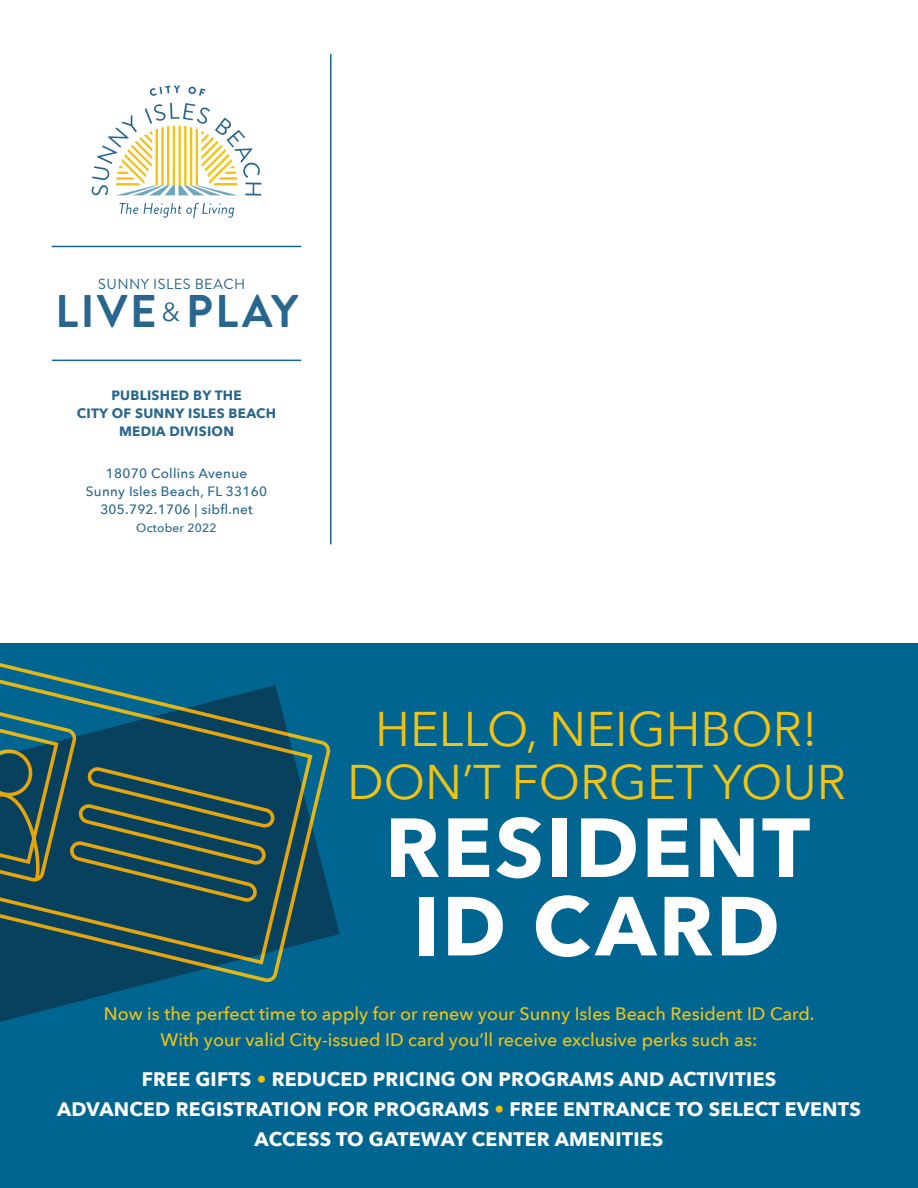
<style>
.page{position:relative;width:918px;height:1188px;background:#fff}
.page>*{position:absolute;margin:0;border:0;box-sizing:border-box;transform-origin:0 0}
.t1{font:700 82.65px/78.4px "Avenir Next";letter-spacing:.03em;color:#fff;text-align:center}
.t2{font:48.6px/52.8px "Avenir Next";color:#f1c315;text-align:center}
.t3{font:700 45.75px "Brandon Grotesque";letter-spacing:.05em;color:#28668e}
.t4{font:700 19.5px/30px "Avenir Next";letter-spacing:.01em;color:#fff;text-align:center}
.t5{font:500 18px/25.5px "Avenir Next";color:#f1c315;text-align:center}
.t6{font:14.55px "Brandon Grotesque";letter-spacing:.03em;color:#28668e}
.t7{font:500 13.5px/18px "Avenir Next";letter-spacing:.02em;color:#28668e;text-align:center}
.t8{font:700 13.5px/18px "Avenir Next";letter-spacing:.02em;color:#28668e;text-align:center}
.t9{font:500 12px "Avenir Next";letter-spacing:.02em;color:#28668e}
.s1{font-family:"Avenir Next";font-weight:400;font-size:25.95px}
.s2{color:#f1c315}
</style>
<div class="page">
<hr style="left:330px;top:54px;width:2px;height:490px;background:#136792">
<hr style="left:52px;top:360px;width:249px;height:1px;background:#136792">
<hr style="left:52px;top:246px;width:249px;height:1px;background:#136792">
<svg style="left:149px;top:85px;width:31px;height:11px"></svg>
<svg style="left:188px;top:86px;width:17px;height:10px"></svg>
<svg style="left:92px;top:103px;width:169px;height:93px"></svg>
<svg style="left:119px;top:203px;width:19px;height:11px"></svg>
<svg style="left:144px;top:203px;width:90px;height:15px"></svg>
<div style="left:0;top:644px;width:918px;height:544px;background:#006691"></div>
<svg style="left:0;top:912px;width:340px;height:110px"></svg>
<svg style="left:0;top:663px;width:334px;height:322px"></svg>
<svg style="left:0;top:704px;width:278px;height:201px;background:#255256"></svg>
<p class="t6" style="left:98px;top:274px;width:149px">SUNNY ISLES BEACH</p>
<p class="t3" style="left:55px;top:279px;width:244px">LIVE <span class="s1">&amp;</span> PLAY</p>
<p class="t8" style="left:77px;top:386px;width:201px">PUBLISHED BY THE<br>CITY OF SUNNY ISLES BEACH<br>MEDIA DIVISION</p>
<p class="t7" style="left:86px;top:463px;width:183px">18070 Collins Avenue<br>Sunny Isles Beach, FL 33160<br>305.792.1706 | sibfl.net</p>
<p class="t9" style="left:136px;top:517px;width:82px">October 2022</p>
<p class="t2" style="left:347px;top:701px;width:500px">HELLO, NEIGHBOR!<br>DON’T FORGET YOUR</p>
<p class="t1" style="left:385px;top:808px;width:427px">RESIDENT<br>ID CARD</p>
<p class="t5" style="left:104px;top:1001px;width:712px">Now is the perfect time to apply for or renew your Sunny Isles Beach Resident ID Card.<br>With your valid City-issued ID card you’ll receive exclusive perks such as:</p>
<p class="t4" style="left:57px;top:1064px;width:805px">FREE GIFTS <span class="s2">•</span> REDUCED PRICING ON PROGRAMS AND ACTIVITIES<br>ADVANCED REGISTRATION FOR PROGRAMS <span class="s2">•</span> FREE ENTRANCE TO SELECT EVENTS<br>ACCESS TO GATEWAY CENTER AMENITIES</p>
</div>
